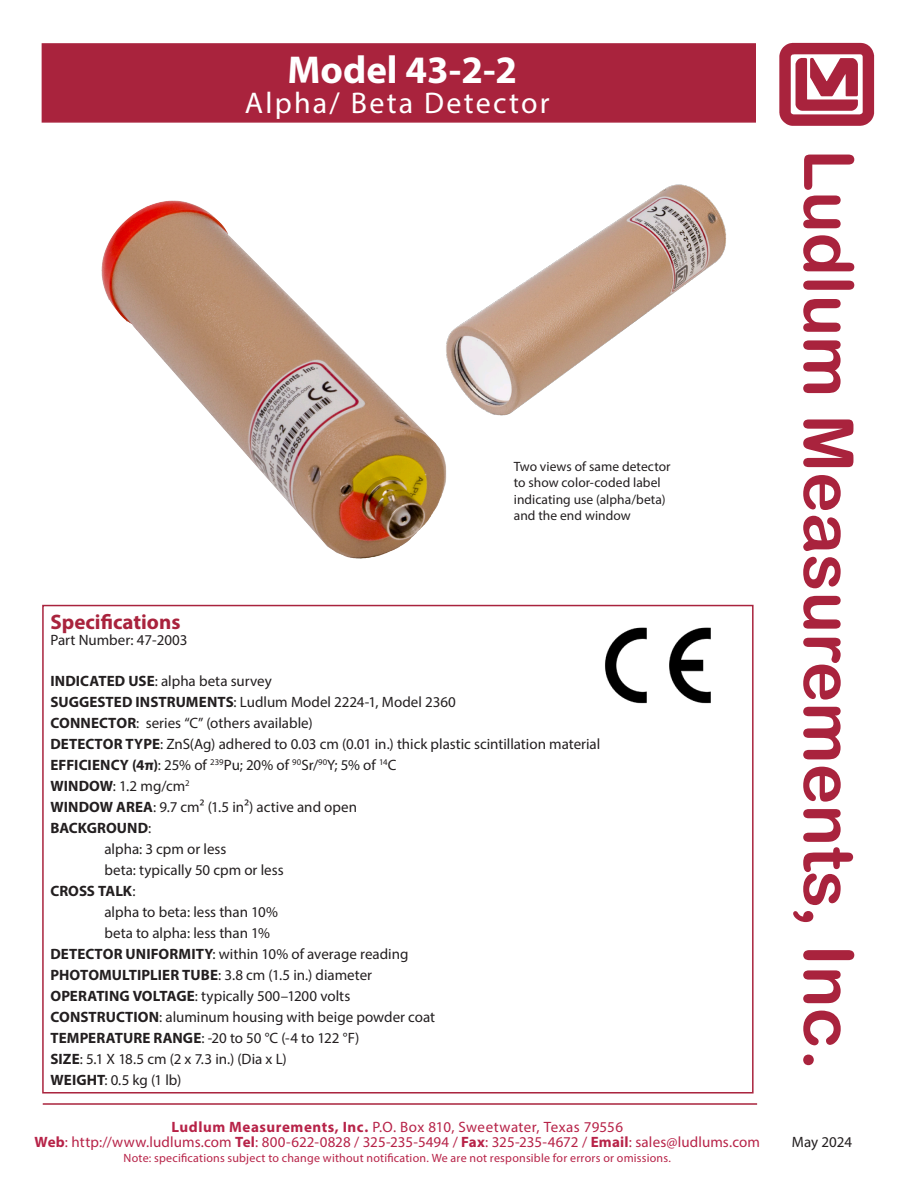
<style>
.page{position:relative;width:918px;height:1188px;background:#fff}
.page>*{position:absolute;margin:0;border:0;box-sizing:border-box;transform-origin:0 0}
.t1{font:69px "Arial Rounded MT Bold";color:#a9233d}
.t2{font:700 39px "Myriad Pro";color:#fff}
.t3{font:30px "Myriad Pro";letter-spacing:.075em;color:#fff}
.Subhead_2{font:700 21px "Myriad Pro";color:#a9233d}
.t4{font:15px "Myriad Pro";color:#231f20}
.t5{font:15px "Myriad Pro";letter-spacing:.01em;color:#b72348}
.t6{font:700 15px "Myriad Pro";color:#231f20}
.t7{font:13.5px/16.2px "Myriad Pro";letter-spacing:.005em;color:#231f20}
.t8{font:12px "Myriad Pro";letter-spacing:.02em;color:#b72348}
.s1{font-weight:700}
.s2{font-weight:400}
.s3{font-size:72px}
</style>
<div class="page">
<img style="left:779px;top:42px;width:96px;height:84px">
<hr style="left:43px;top:1103px;width:714px;height:2px;background:#a9233d">
<div style="left:42px;top:605px;width:712px;height:489px;border:2px solid #a9233d"></div>
<img style="left:462px;top:184px;width:264px;height:232px">
<img style="left:101px;top:200px;width:361px;height:359px">
<img style="left:605px;top:627px;width:106px;height:77px">
<div style="left:42px;top:43px;width:714px;height:80px;background:#a9233d;border:2px solid #a9233d"></div>
<p class="t2" style="left:287px;top:45px;width:231px">Model 43-2-2</p>
<p class="t3" style="left:245px;top:85px;width:306px">Alpha/ Beta Detector</p>
<p class="t7" style="left:514px;top:458px;width:158px">Two views of same detector to show color-coded label indicating use (alpha/beta)</p>
<p class="t7" style="left:514px;top:507px;width:118px">and the end window</p>
<p class="Subhead_2" style="left:50px;top:608px;width:132px">Specifications</p>
<p class="t4" style="left:50px;top:631px;width:139px">Part Number: 47-2003</p>
<p class="t4" style="left:50px;top:672px;width:223px"><span class="s1">INDICATED USE</span>: alpha beta survey</p>
<p class="t4" style="left:50px;top:693px;width:407px"><span class="s1">SUGGESTED INSTRUMENTS</span>: Ludlum Model 2224-1, Model 2360</p>
<p class="t4" style="left:50px;top:714px;width:264px"><span class="s1">CONNECTOR</span>: series “C” (others available)</p>
<p class="t4" style="left:50px;top:735px;width:551px"><span class="s1">DETECTOR TYPE</span>: ZnS(Ag) adhered to 0.03 cm (0.01 in.) thick plastic scintillation material</p>
<p class="t4" style="left:50px;top:756px;width:348px"><span class="s1">EFFICIENCY (4π)</span>: 25% of <sup>239</sup>Pu; 20% of <sup>90</sup>Sr/<sup>90</sup>Y; 5% of <sup>14</sup>C</p>
<p class="t4" style="left:50px;top:777px;width:141px"><span class="s1">WINDOW</span>: 1.2 mg/cm<sup>2</sup></p>
<p class="t4" style="left:50px;top:798px;width:308px"><span class="s1">WINDOW AREA</span>: 9.7 cm² (1.5 in²) active and open</p>
<p class="t6" style="left:50px;top:818px;width:102px">BACKGROUND<span class="s2">:</span></p>
<p class="t4" style="left:104px;top:840px;width:124px">alpha: 3 cpm or less</p>
<p class="t4" style="left:104px;top:861px;width:181px">beta: typically 50 cpm or less</p>
<p class="t6" style="left:50px;top:881px;width:87px">CROSS TALK<span class="s2">:</span></p>
<p class="t4" style="left:104px;top:903px;width:175px">alpha to beta: less than 10%</p>
<p class="t4" style="left:104px;top:924px;width:167px">beta to alpha: less than 1%</p>
<p class="t4" style="left:50px;top:945px;width:360px"><span class="s1">DETECTOR UNIFORMITY</span>: within 10% of average reading</p>
<p class="t4" style="left:50px;top:966px;width:323px"><span class="s1">PHOTOMULTIPLIER TUBE</span>: 3.8 cm (1.5 in.) diameter</p>
<p class="t4" style="left:50px;top:987px;width:301px"><span class="s1">OPERATING VOLTAGE</span>: typically 500–1200 volts</p>
<p class="t4" style="left:50px;top:1008px;width:386px"><span class="s1">CONSTRUCTION</span>: aluminum housing with beige powder coat</p>
<p class="t4" style="left:50px;top:1029px;width:310px"><span class="s1">TEMPERATURE RANGE</span>: -20 to 50 °C (-4 to 122 °F)</p>
<p class="t4" style="left:50px;top:1050px;width:238px"><span class="s1">SIZE</span>: 5.1 X 18.5 cm (2 x 7.3 in.) (Dia x L)</p>
<p class="t4" style="left:50px;top:1071px;width:132px"><span class="s1">WEIGHT</span>: 0.5 kg (1 lb)</p>
<p class="t5" style="left:172px;top:1118px;width:453px"><span class="s1">Ludlum Measurements, Inc.</span> P.O. Box 810, Sweetwater, Texas 79556</p>
<p class="t5" style="left:35px;top:1133px;width:727px"><span class="s1">Web</span>: http://www.ludlums.com <span class="s1">Tel</span>: 800-622-0828 / 325-235-5494 / <span class="s1">Fax</span>: 325-235-4672 / <span class="s1">Email</span>: sales@ludlums.com</p>
<p class="t8" style="left:124px;top:1150px;width:549px">Note: specifications subject to change without notification. We are not responsible for errors or omissions.</p>
<p class="t1" style="left:869px;top:149px;width:923px;rotate:90deg">Ludlum Measurements, Inc<span class="s3">.</span></p>
<p class="t4" style="left:792px;top:1132px;width:62px">May 2024</p>
</div>
